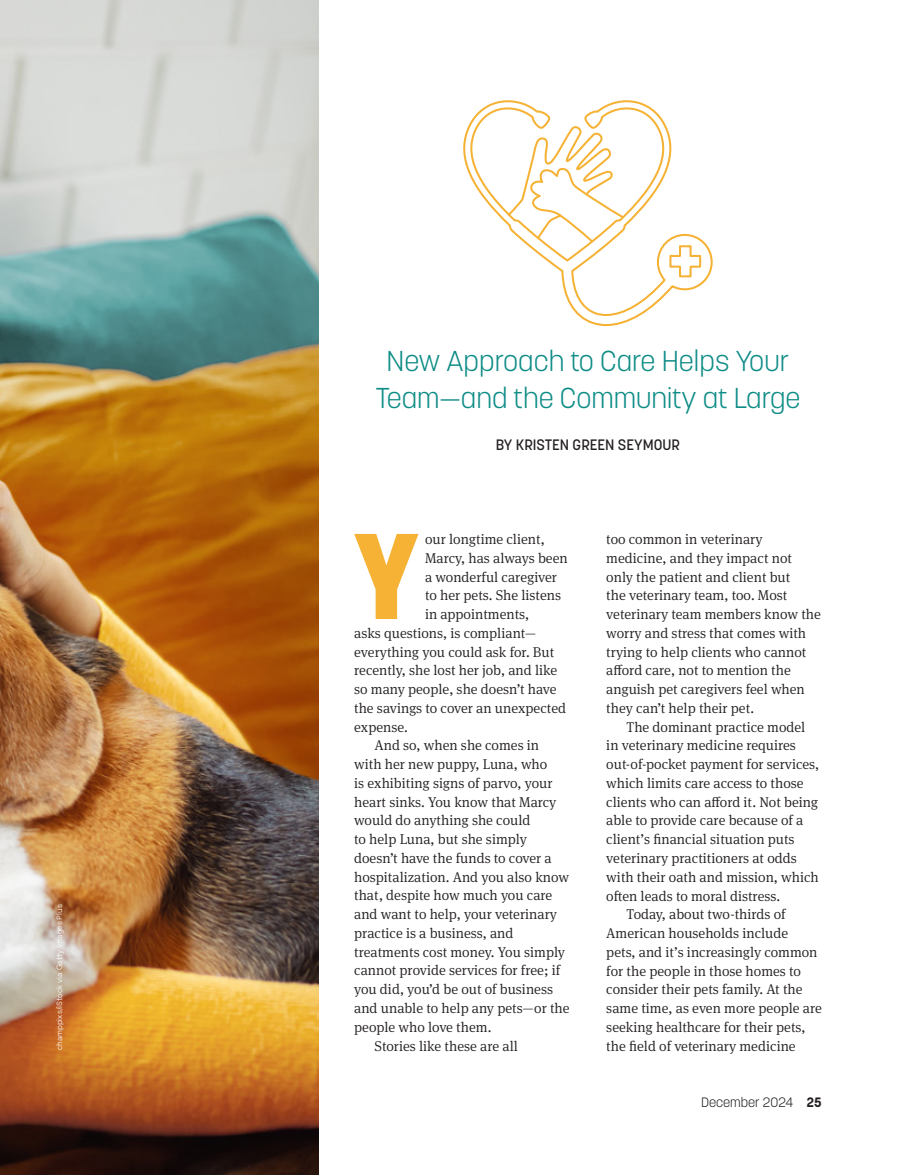
<style>
.page{position:relative;width:905px;height:1175px;background:#fff}
.page>*{position:absolute;margin:0;border:0;box-sizing:border-box;transform-origin:0 0}
.t1{font:800 120.45px "Korolev";color:#f5b234}
.t2{font:300 28.5px/37.5px "Korolev";color:#0e8c86;text-align:center}
.t3{font:500 15px "Korolev";color:#231f20}
.t4{font:300 14.25px/18.8px "Meta Serif Pro";color:#231f20}
.t5{font:300 13.5px "Korolev";color:#231f20}
.t6{font:300 8.25px "Tenon";color:#fff}
.s1{font-weight:700}
</style>
<div class="page">
<img style="left:0;top:0;width:318px;height:1174px">
<svg style="left:463px;top:100px;width:250px;height:227px"></svg>
<svg style="left:506px;top:122px;width:119px;height:122px"></svg>
<p class="t6" style="left:55px;top:1050px;width:147px;rotate:-90deg">champpixs/iStock via Getty Images Plus</p>
<h2 class="t2" style="left:375px;top:342px;width:426px">New Approach to Care Helps Your<br>Team—and the Community at Large</h2>
<p class="t3" style="left:496px;top:435px;width:185px">BY KRISTEN GREEN SEYMOUR</p>
<h1 class="t1" style="left:354px;top:501px;width:66px">Y</h1>
<p class="t4" style="left:425px;top:529px;width:121px">our longtime client,</p>
<p class="t4" style="left:425px;top:548px;width:144px">Marcy, has always been</p>
<p class="t4" style="left:425px;top:566px;width:133px">a wonderful caregiver</p>
<p class="t4" style="left:425px;top:585px;width:137px">to her pets. She listens</p>
<p class="t4" style="left:425px;top:604px;width:106px">in appointments,</p>
<p class="t4" style="left:354px;top:623px;width:184px">asks questions, is compliant—</p>
<p class="t4" style="left:354px;top:641px;width:201px">everything you could ask for. But</p>
<p class="t4" style="left:354px;top:660px;width:205px">recently, she lost her job, and like</p>
<p class="t4" style="left:354px;top:679px;width:204px">so many people, she doesn’t have</p>
<p class="t4" style="left:354px;top:698px;width:213px">the savings to cover an unexpected</p>
<p class="t4" style="left:354px;top:716px;width:55px">expense.</p>
<p class="t4" style="left:374px;top:735px;width:166px">And so, when she comes in</p>
<p class="t4" style="left:354px;top:754px;width:194px">with her new puppy, Luna, who</p>
<p class="t4" style="left:354px;top:773px;width:200px">is exhibiting signs of parvo, your</p>
<p class="t4" style="left:354px;top:791px;width:204px">heart sinks. You know that Marcy</p>
<p class="t4" style="left:354px;top:810px;width:178px">would do anything she could</p>
<p class="t4" style="left:354px;top:829px;width:174px">to help Luna, but she simply</p>
<p class="t4" style="left:354px;top:848px;width:199px">doesn’t have the funds to cover a</p>
<p class="t4" style="left:354px;top:866px;width:216px">hospitalization. And you also know</p>
<p class="t4" style="left:354px;top:885px;width:200px">that, despite how much you care</p>
<p class="t4" style="left:354px;top:904px;width:204px">and want to help, your veterinary</p>
<p class="t4" style="left:354px;top:923px;width:161px">practice is a business, and</p>
<p class="t4" style="left:354px;top:941px;width:212px">treatments cost money. You simply</p>
<p class="t4" style="left:354px;top:960px;width:207px">cannot provide services for free; if</p>
<p class="t4" style="left:354px;top:979px;width:200px">you did, you’d be out of business</p>
<p class="t4" style="left:354px;top:998px;width:217px">and unable to help any pets—or the</p>
<p class="t4" style="left:354px;top:1016px;width:139px">people who love them.</p>
<p class="t4" style="left:374px;top:1035px;width:145px">Stories like these are all</p>
<p class="t4" style="left:606px;top:529px;width:216px">too common in veterinary medicine, and they impact not only the patient and client but<br>the veterinary team, too. Most veterinary team members know the worry and stress that comes with trying to help clients who cannot afford care, not to mention the anguish pet caregivers feel when they can’t help their pet.</p>
<p class="t4" style="left:626px;top:716px;width:180px">The dominant practice model</p>
<p class="t4" style="left:606px;top:735px;width:191px">in veterinary medicine requires</p>
<p class="t4" style="left:606px;top:754px;width:214px">out-of-pocket payment for services,</p>
<p class="t4" style="left:606px;top:773px;width:199px">which limits care access to those</p>
<p class="t4" style="left:606px;top:791px;width:213px">clients who can afford it. Not being</p>
<p class="t4" style="left:606px;top:810px;width:198px">able to provide care because of a</p>
<p class="t4" style="left:606px;top:829px;width:190px">client’s financial situation puts</p>
<p class="t4" style="left:606px;top:848px;width:192px">veterinary practitioners at odds</p>
<p class="t4" style="left:606px;top:866px;width:214px">with their oath and mission, which</p>
<p class="t4" style="left:606px;top:885px;width:175px">often leads to moral distress.</p>
<p class="t4" style="left:626px;top:904px;width:160px">Today, about two-thirds of</p>
<p class="t4" style="left:606px;top:923px;width:183px">American households include</p>
<p class="t4" style="left:606px;top:941px;width:213px">pets, and it’s increasingly common</p>
<p class="t4" style="left:606px;top:960px;width:196px">for the people in those homes to</p>
<p class="t4" style="left:606px;top:979px;width:198px">consider their pets family. At the</p>
<p class="t4" style="left:606px;top:998px;width:217px">same time, as even more people are</p>
<p class="t4" style="left:606px;top:1016px;width:201px">seeking healthcare for their pets,</p>
<p class="t4" style="left:606px;top:1035px;width:191px">the field of veterinary medicine</p>
<p class="t5" style="left:701px;top:1093px;width:122px">December 2024 <span class="s1">25</span></p>
</div>
